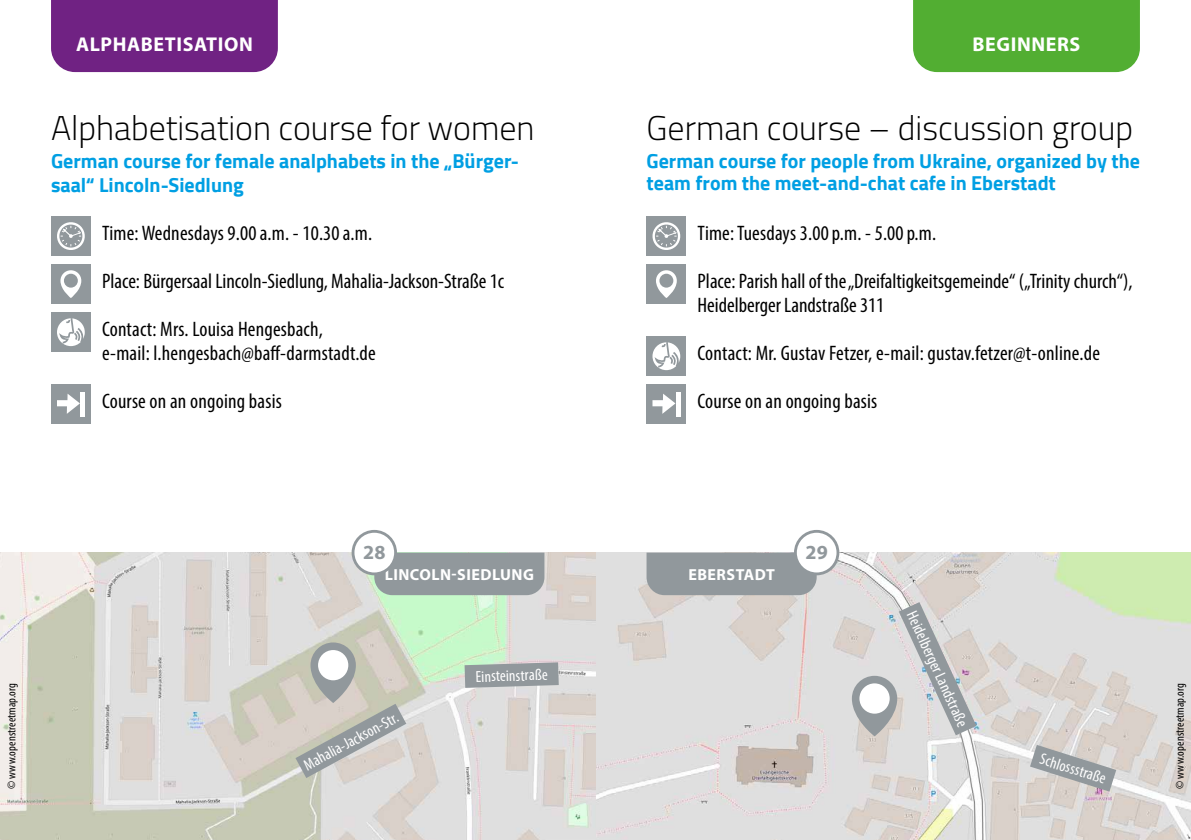
<style>
.page{position:relative;width:1191px;height:840px;background:#fff}
.page>*{position:absolute;margin:0;border:0;box-sizing:border-box;transform-origin:0 0}
.t1{font:300 34px "Cairo";color:#000}
.t2{font:condensed 21px/24px "Myriad Pro";letter-spacing:.005em;color:#000}
.t3{font:700 20px/24px "Cairo";color:#009fe3}
.t4{font:700 20px "Myriad Pro";letter-spacing:.03em;color:#fff}
.t5{font:700 20px "Myriad Pro";color:#91989c}
.t6{font:condensed 16px "Myriad Pro";color:#fff}
.t7{font:700 16px "Myriad Pro";letter-spacing:.03em;color:#fff}
.t8{font:condensed 12px "Myriad Pro";letter-spacing:.01em;color:#000}
</style>
<div class="page">
<img style="left:0;top:552px;width:1191px;height:287px">
<svg style="left:852px;top:675px;width:45px;height:61px;background:#a4a7a9"></svg>
<div style="left:859px;top:683px;width:30px;height:30px;background:#fff;border-radius:50%"></div>
<svg style="left:1030px;top:744px;width:86px;height:47px;background:#b8b8b8"></svg>
<svg style="left:898px;top:601px;width:78px;height:134px;background:#c6c6c6"></svg>
<svg style="left:310px;top:642px;width:46px;height:60px;background:#a0a5a4"></svg>
<div style="left:318px;top:649px;width:30px;height:31px;background:#fff;border-radius:50%"></div>
<svg style="left:464px;top:662px;width:95px;height:25px;background:#98a0a2"></svg>
<svg style="left:295px;top:703px;width:111px;height:74px;background:#c1bfbb"></svg>
<div style="left:51px;top:0;width:227px;height:72px;background:#702283"></div>
<div style="left:374px;top:552px;width:170px;height:43px;background:#91989c"></div>
<div style="left:913px;top:0;width:227px;height:72px;background:#52ae32"></div>
<div style="left:646px;top:552px;width:170px;height:43px;background:#91989c"></div>
<div style="left:51px;top:216px;width:40px;height:40px;background:#91989c"></div>
<svg style="left:57px;top:222px;width:28px;height:28px"></svg>
<div style="left:51px;top:264px;width:40px;height:40px;background:#91989c"></div>
<svg style="left:60px;top:270px;width:21px;height:28px"></svg>
<div style="left:64px;top:273px;width:14px;height:14px;background:#91989c;border-radius:50%"></div>
<div style="left:51px;top:312px;width:40px;height:40px;background:#91989c"></div>
<svg style="left:57px;top:318px;width:28px;height:28px"></svg>
<div style="left:51px;top:384px;width:40px;height:40px;background:#91989c"></div>
<div style="left:80px;top:392px;width:5px;height:24px;background:#fff"></div>
<svg style="left:57px;top:394px;width:23px;height:19px"></svg>
<div style="left:646px;top:216px;width:40px;height:40px;background:#91989c"></div>
<svg style="left:652px;top:222px;width:29px;height:28px"></svg>
<div style="left:646px;top:264px;width:40px;height:40px;background:#91989c"></div>
<svg style="left:656px;top:270px;width:21px;height:28px"></svg>
<div style="left:659px;top:273px;width:14px;height:14px;background:#91989c;border-radius:50%"></div>
<div style="left:646px;top:336px;width:40px;height:40px;background:#91989c"></div>
<svg style="left:652px;top:342px;width:28px;height:28px"></svg>
<div style="left:646px;top:384px;width:40px;height:40px;background:#91989c"></div>
<hr style="left:676px;top:392px;width:4px;height:24px;background:#fff">
<svg style="left:652px;top:394px;width:23px;height:19px"></svg>
<svg style="left:351px;top:529px;width:46px;height:46px"></svg>
<div style="left:354px;top:532px;width:40px;height:40px;background:#fff;border-radius:50%"></div>
<svg style="left:794px;top:529px;width:45px;height:46px"></svg>
<div style="left:797px;top:532px;width:39px;height:40px;background:#fff;border-radius:50%"></div>
<p class="t4" style="left:76px;top:31px;width:178px">ALPHABETISATION</p>
<h1 class="t1" style="left:51px;top:101px;width:485px">Alphabetisation course for women</h1>
<p class="t3" style="left:51px;top:149px;width:469px">German course for female analphabets in the „Bürger&shy;saal“ Lincoln-Siedlung</p>
<p class="t2" style="left:102px;top:221px;width:271px">Time: Wednesdays 9.00a.m. - 10.30a.m.</p>
<p class="t2" style="left:102px;top:269px;width:403px">Place: Bürgersaal Lincoln-Siedlung, Mahalia-Jackson-Straße 1c</p>
<p class="t2" style="left:102px;top:317px;width:275px">Contact: Mrs. Louisa Hengesbach, e-mail: l.hengesbach@baff-darmstadt.de</p>
<p class="t2" style="left:102px;top:389px;width:181px">Course on an ongoing basis</p>
<p class="t4" style="left:972px;top:31px;width:109px">BEGINNERS</p>
<h1 class="t1" style="left:646px;top:101px;width:488px">German course – discussion group</h1>
<p class="t3" style="left:646px;top:150px;width:495px;line-height:22px">German course for people from Ukraine, organized by the team from the meet-and-chat cafe in Eberstadt</p>
<p class="t2" style="left:697px;top:221px;width:240px">Time: Tuesdays 3.00p.m. - 5.00p.m.</p>
<p class="t2" style="left:697px;top:269px;width:436px">Place: Parish hall of the „Dreifaltigkeitsgemeinde“ („Trinity church“),<br>Heidelberger Landstraße 311</p>
<p class="t2" style="left:697px;top:341px;width:404px">Contact: Mr. Gustav Fetzer, e-mail: gustav.fetzer@t-online.de</p>
<p class="t2" style="left:697px;top:389px;width:181px">Course on an ongoing basis</p>
<p class="t5" style="left:363px;top:539px;width:24px">28</p>
<p class="t5" style="left:805px;top:539px;width:24px">29</p>
<p class="t7" style="left:385px;top:563px;width:151px">LINCOLN-SIEDLUNG</p>
<p class="t7" style="left:688px;top:563px;width:88px">EBERSTADT</p>
<p class="t6" style="left:919px;top:608px;width:126px;rotate:65deg">Heidelberger Landstraße</p>
<p class="t6" style="left:475px;top:666px;width:73px;rotate:-2deg">Einsteinstraße</p>
<p class="t8" style="left:4px;top:788px;width:107px;rotate:-90deg">© www.openstreetmap.org</p>
<p class="t8" style="left:1172px;top:788px;width:107px;rotate:-90deg">© www.openstreetmap.org</p>
<p class="t6" style="left:300px;top:757px;width:107px;rotate:-29deg">Mahalia-Jackson-Str.</p>
<p class="t6" style="left:1043px;top:748px;width:70px;rotate:17deg">Schlossstraße</p>
</div>
